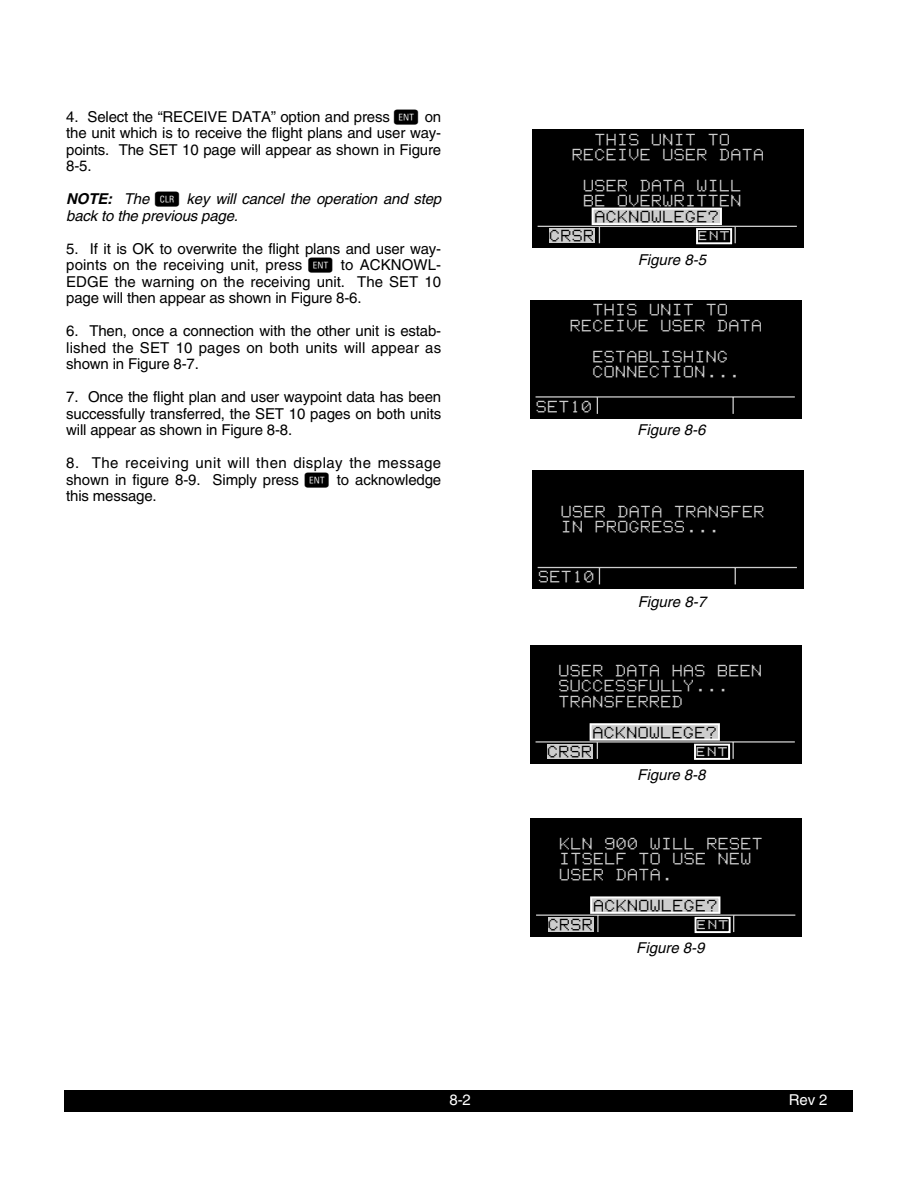
<style>
.page{position:relative;width:918px;height:1188px;background:#fff}
.page>*{position:absolute;margin:0;border:0;box-sizing:border-box;transform-origin:0 0}
.t1{font:15.45px/15.5px "KLN88 Mac Font";color:#cdcdcd}
.t2{font:15.45px "KLN88 Mac Font";color:#000}
.t3{font:15px/16.5px "Helvetica";letter-spacing:-.01em;color:#000;text-align:justify}
.t4{font:italic 15px/16.5px "Helvetica";letter-spacing:-.01em;color:#000}
.t5{font:15px "Helvetica";color:#fff}
.s1{font-family:"KLN900 But"}
.s2{font-weight:700}
.s3{font-family:"KLN900 But";font-style:normal}
</style>
<div class="page">
<div style="left:65px;top:1090px;width:788px;height:22px;background:#000"></div>
<div style="left:532px;top:129px;width:271px;height:119px;background:#000"></div>
<hr style="left:538px;top:226px;width:259px;height:1px;background:#cdcdcd">
<svg style="left:599px;top:227px;width:1px;height:16px"></svg>
<svg style="left:735px;top:227px;width:1px;height:16px"></svg>
<div style="left:550px;top:229px;width:45px;height:14px;background:#cdcdcd"></div>
<div style="left:696px;top:228px;width:36px;height:16px;border:2px solid #fff"></div>
<div style="left:592px;top:208px;width:130px;height:17px;background:#cdcdcd;border:2px solid #fff"></div>
<div style="left:528px;top:295px;width:278px;height:127px;background:linear-gradient(to right,#fff,#fff)"></div>
<div style="left:530px;top:300px;width:271px;height:118px;background:#000"></div>
<hr style="left:536px;top:396px;width:259px;height:2px;background:#cdcdcd">
<svg style="left:597px;top:398px;width:1px;height:16px"></svg>
<svg style="left:733px;top:398px;width:1px;height:16px"></svg>
<div style="left:532px;top:471px;width:271px;height:118px;background:#000"></div>
<hr style="left:538px;top:567px;width:259px;height:1px;background:#cdcdcd">
<svg style="left:599px;top:568px;width:1px;height:16px"></svg>
<svg style="left:735px;top:568px;width:1px;height:16px"></svg>
<div style="left:528px;top:640px;width:278px;height:127px;background:linear-gradient(to right,#fff,#fff)"></div>
<div style="left:530px;top:645px;width:271px;height:118px;background:#000"></div>
<hr style="left:536px;top:741px;width:259px;height:2px;background:#cdcdcd">
<svg style="left:597px;top:743px;width:1px;height:16px"></svg>
<svg style="left:733px;top:743px;width:1px;height:16px"></svg>
<div style="left:548px;top:744px;width:45px;height:15px;background:#cdcdcd"></div>
<div style="left:694px;top:744px;width:36px;height:16px;border:2px solid #fff"></div>
<div style="left:590px;top:723px;width:130px;height:18px;background:#cdcdcd;border:2px solid #fff"></div>
<div style="left:531px;top:818px;width:271px;height:119px;background:#000"></div>
<hr style="left:536px;top:914px;width:259px;height:2px;background:#cdcdcd">
<svg style="left:597px;top:916px;width:2px;height:16px"></svg>
<svg style="left:733px;top:916px;width:1px;height:16px"></svg>
<div style="left:548px;top:918px;width:45px;height:14px;background:#cdcdcd"></div>
<div style="left:695px;top:917px;width:36px;height:16px;border:2px solid #fff"></div>
<div style="left:590px;top:896px;width:130px;height:18px;background:#cdcdcd;border:2px solid #fff"></div>
<p class="t3" style="left:66px;top:110px;width:377px">4. Select the “RECEIVE DATA” option and press <span class="s1">E</span> on the unit which is to receive the flight plans and user way&shy;points. The SET 10 page will appear as shown in Figure 8-5.</p>
<p class="t4" style="left:66px;top:192px;width:377px"><span class="s2">NOTE:</span> The <span class="s3">F</span> key will cancel the operation and step back to the previous page.</p>
<p class="t3" style="left:66px;top:242px;width:377px">5. If it is OK to overwrite the flight plans and user way&shy;points on the receiving unit, press <span class="s1">E</span> to ACKNOWL-EDGE the warning on the receiving unit. The SET 10 page will then appear as shown in Figure 8-6.</p>
<p class="t3" style="left:66px;top:324px;width:377px">6. Then, once a connection with the other unit is estab&shy;lished the SET 10 pages on both units will appear as shown in Figure 8-7.</p>
<p class="t3" style="left:66px;top:390px;width:377px">7. Once the flight plan and user waypoint data has been successfully transferred, the SET 10 pages on both units will appear as shown in Figure 8-8.</p>
<p class="t3" style="left:66px;top:456px;width:376px">8. The receiving unit will then display the message shown in figure 8-9. Simply press <span class="s1">E</span> to acknowledge this message.</p>
<p class="t5" style="left:450px;top:1094px;width:23px">8-2</p>
<p class="t1" style="left:572px;top:137px;width:194px;text-indent:23px">THIS UNIT TO<br>RECEIVE USER DATA</p>
<p class="t1" style="left:583px;top:183px;width:160px">USER DATA WILL<br>BE OVERWRITTEN</p>
<p class="t2" style="left:594px;top:215px;width:126px">ACKNOWLEGE?</p>
<p class="t2" style="left:549px;top:234px;width:47px">CRSR</p>
<p class="t4" style="left:638px;top:253px;width:70px">Figure 8-5</p>
<p class="t1" style="left:570px;top:307px;width:194px;text-indent:23px">THIS UNIT TO<br>RECEIVE USER DATA</p>
<p class="t1" style="left:592px;top:354px;width:149px">ESTABLISHING<br>CONNECTION...</p>
<p class="t1" style="left:536px;top:404px;width:58px">SET10</p>
<p class="t4" style="left:637px;top:423px;width:70px">Figure 8-6</p>
<p class="t1" style="left:560px;top:509px;width:205px">USER DATA TRANSFER<br>IN PROGRESS...</p>
<p class="t1" style="left:538px;top:575px;width:58px">SET10</p>
<p class="t4" style="left:638px;top:595px;width:70px">Figure 8-7</p>
<p class="t1" style="left:558px;top:668px;width:205px">USER DATA HAS BEEN<br>SUCCESSFULLY...<br>TRANSFERRED</p>
<p class="t2" style="left:592px;top:731px;width:126px">ACKNOWLEGE?</p>
<p class="t2" style="left:547px;top:750px;width:47px">CRSR</p>
<p class="t4" style="left:637px;top:768px;width:70px">Figure 8-8</p>
<p class="t1" style="left:559px;top:841px;width:205px">KLN 900 WILL RESET<br>ITSELF TO USE NEW<br>USER DATA.</p>
<p class="t2" style="left:593px;top:904px;width:126px">ACKNOWLEGE?</p>
<p class="t2" style="left:547px;top:923px;width:47px">CRSR</p>
<p class="t4" style="left:636px;top:941px;width:70px">Figure 8-9</p>
<p class="t5" style="left:789px;top:1094px;width:40px">Rev 2</p>
</div>
